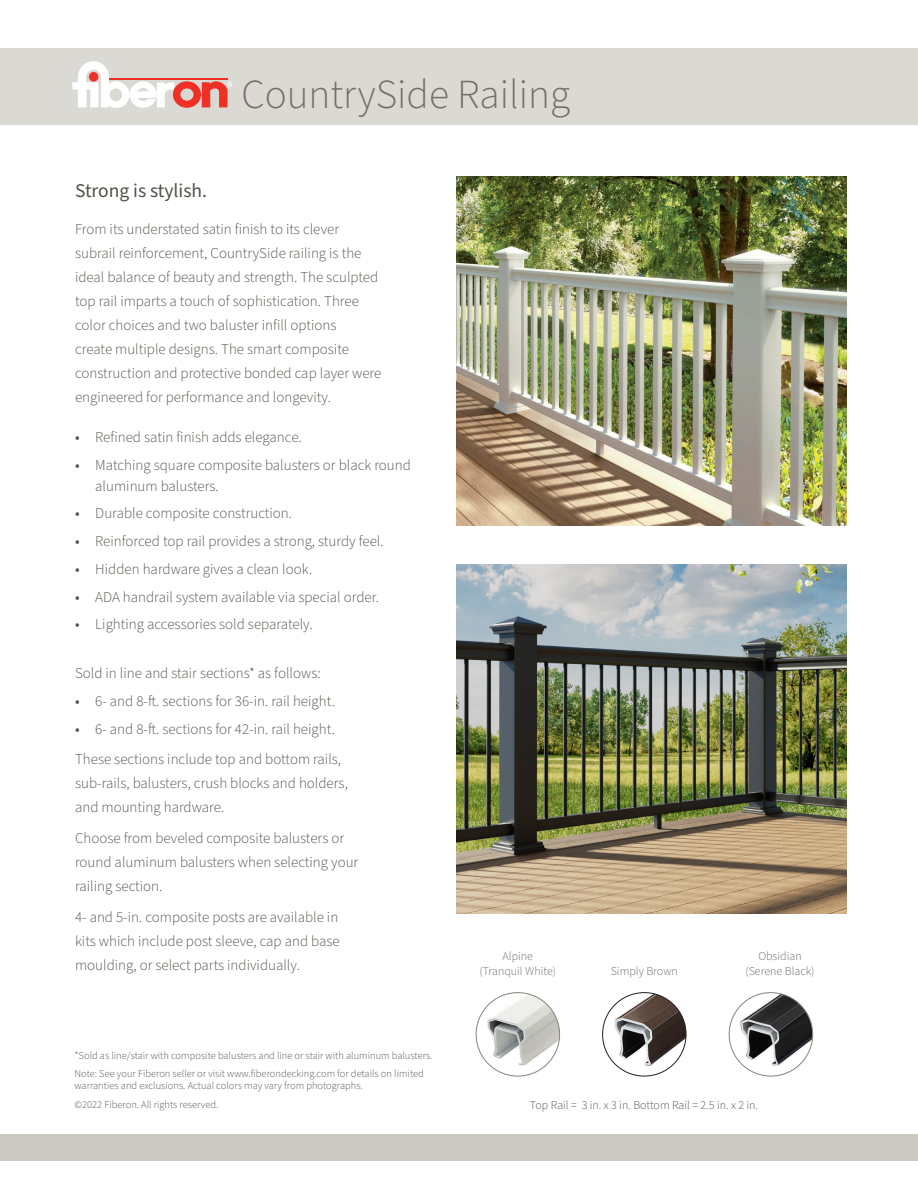
<style>
.page{position:relative;width:918px;height:1188px;background:#fff}
.page>*{position:absolute;margin:0;border:0;box-sizing:border-box;transform-origin:0 0}
.t1{font:300 41.25px "Source Sans Pro";color:#736f66}
.t2{font:19.5px "Source Sans Pro";color:#525047}
.t3{font:300 15px/24px "Source Sans Pro";color:#525047}
.t4{font:300 12px/15px "Source Sans Pro";color:#6c675f;text-align:center}
.t5{font:300 12px "Source Sans Pro";color:#525047}
.t6{font:300 10.5px/18.8px "Source Sans Pro";color:#525047}
.s1{font-weight:400}
</style>
<div class="page">
<img style="left:456px;top:177px;width:390px;height:349px">
<div style="left:0;top:1134px;width:918px;height:27px;background:#ccc9c2"></div>
<div style="left:0;top:49px;width:918px;height:76px;background:#dbd9d4"></div>
<svg style="left:72px;top:61px;width:160px;height:47px"></svg>
<img style="left:479px;top:993px;width:81px;height:81px">
<img style="left:605px;top:993px;width:81px;height:81px">
<img style="left:732px;top:993px;width:81px;height:81px">
<img style="left:456px;top:565px;width:390px;height:349px">
<h1 class="t1" style="left:241px;top:78px;width:330px">CountrySide Railing</h1>
<h2 class="t2" style="left:75px;top:182px;width:133px">Strong is stylish.</h2>
<p class="t3" style="left:75px;top:218px;width:308px">From its understated satin finish to its clever subrail reinforcement, CountrySide railing is the ideal balance of beauty and strength. The sculpted top rail imparts a touch of sophistication. Three color choices and two baluster infill options<br>create multiple designs. The smart composite construction and protective bonded cap layer were engineered for performance and longevity.</p>
<p class="t3" style="left:75px;top:426px;width:228px"><span class="s1">•</span> Refined satin finish adds elegance.</p>
<p class="t3" style="left:95px;top:455px;width:317px;line-height:21px;text-indent:-20px"><span class="s1">•</span> Matching square composite balusters or black round aluminum balusters.</p>
<p class="t3" style="left:75px;top:503px;width:219px"><span class="s1">•</span> Durable composite construction.</p>
<p class="t3" style="left:75px;top:530px;width:310px"><span class="s1">•</span> Reinforced top rail provides a strong, sturdy feel.</p>
<p class="t3" style="left:75px;top:558px;width:239px"><span class="s1">•</span> Hidden hardware gives a clean look.</p>
<p class="t3" style="left:75px;top:586px;width:306px"><span class="s1">•</span> ADA handrail system available via special order.</p>
<p class="t3" style="left:75px;top:614px;width:239px"><span class="s1">•</span> Lighting accessories sold separately.</p>
<p class="t3" style="left:75px;top:662px;width:247px">Sold in line and stair sections* as follows:</p>
<p class="t3" style="left:75px;top:690px;width:261px"><span class="s1">•</span> 6- and 8-ft. sections for 36-in. rail height.</p>
<p class="t3" style="left:75px;top:714px;width:268px;line-height:30.8px"><span class="s1">•</span> 6- and 8-ft. sections for 42-in. rail height.<br>These sections include top and bottom rails,</p>
<p class="t3" style="left:75px;top:773px;width:274px">sub-rails, balusters, crush blocks and holders, and mounting hardware.</p>
<p class="t3" style="left:75px;top:827px;width:285px">Choose from beveled composite balusters or round aluminum balusters when selecting your railing section.</p>
<p class="t3" style="left:75px;top:906px;width:266px;text-align:justify">4- and 5-in. composite posts are available in kits which include post sleeve, cap and base moulding, or select parts individually.</p>
<p class="t4" style="left:480px;top:950px;width:78px">Alpine (Tranquil White)</p>
<p class="t4" style="left:611px;top:965px;width:69px">Simply Brown</p>
<p class="t4" style="left:745px;top:950px;width:71px">Obsidian (Serene Black)</p>
<p class="t6" style="left:75px;top:1047px;width:360px">*Sold as line/stair with composite balusters and line or stair with aluminum balusters.<br>Note: See your Fiberon seller or visit www.fiberondecking.com for details on limited</p>
<p class="t6" style="left:75px;top:1077px;width:290px">warranties and exclusions. Actual colors may vary from photographs. ©2022 Fiberon. All rights reserved.</p>
<p class="t5" style="left:530px;top:1101px;width:230px">Top Rail = 3 in. x 3 in. Bottom Rail = 2.5 in. x 2 in.</p>
</div>
